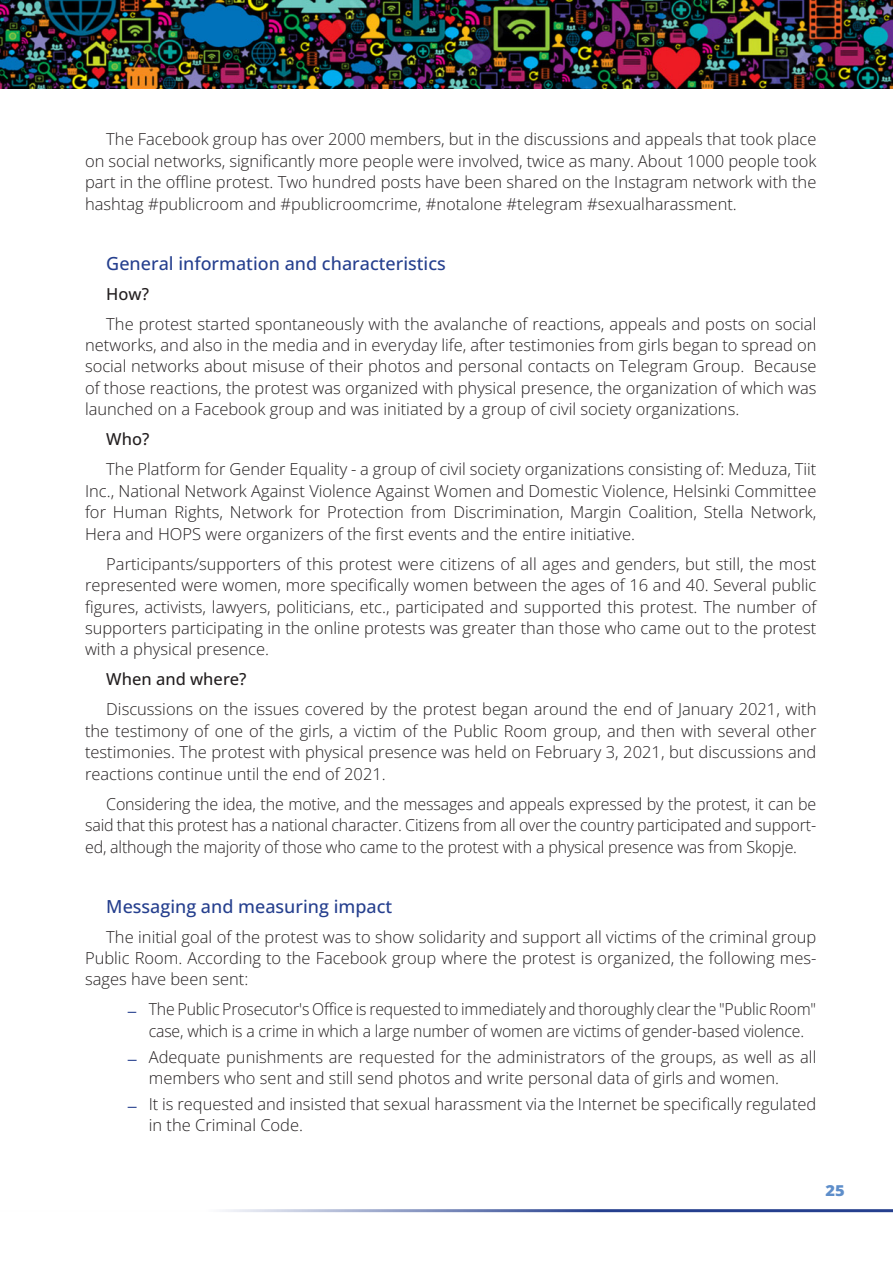
<style>
.page{position:relative;width:893px;height:1263px;background:#fff}
.page>*{position:absolute;margin:0;border:0;box-sizing:border-box;transform-origin:0 0}
.mal{font:500 18px "Open Sans";color:#253f8e}
.t1{font:300 16.5px/21.5px "Open Sans";color:#231f20;text-align:justify}
.t2{font:300 16.5px/21.5px "Open Sans";color:#231f20;text-align:center;scale:.96 1}
.t3{font:500 16.5px "Open Sans";color:#231f20}
.t4{font:800 15px "Open Sans";color:#5e8eca;scale:1.1 1}
.s1{font-weight:700;font-size:9.6px;color:#253f8e}
</style>
<div class="page">
<hr style="left:0;top:1209px;width:893px;height:3px;background:#253f8e">
<img style="left:0;top:0;width:893px;height:89px">
<p class="t1" style="left:85px;top:128px;width:733px;text-indent:21px">The Facebook group has over 2000 members, but in the discussions and appeals that took place on social networks, significantly more people were involved, twice as many. About 1000 people took part in the offline protest. Two hundred posts have been shared on the Instagram network with the hashtag #publicroom and #publicroomcrime, #notalone #telegram #sexualharassment.</p>
<p class="mal" style="left:106px;top:251px;width:341px">General information and characteristics</p>
<p class="t3" style="left:106px;top:282px;width:44px">How?</p>
<p class="t1" style="left:85px;top:312px;width:733px;text-indent:21px">The protest started spontaneously with the avalanche of reactions, appeals and posts on social networks, and also in the media and in everyday life, after testimonies from girls began to spread on social networks about misuse of their photos and personal contacts on Telegram Group. Because of those reactions, the protest was organized with physical presence, the organization of which was launched on a Facebook group and was initiated by a group of civil society organizations.</p>
<p class="t3" style="left:106px;top:428px;width:45px">Who?</p>
<p class="t1" style="left:85px;top:458px;width:733px;text-indent:21px">The Platform for Gender Equality - a group of civil society organizations consisting of: Meduza, Tiit Inc., National Network Against Violence Against Women and Domestic Violence, Helsinki Committee for Human Rights, Network for Protection from Discrimination, Margin Coalition, Stella Network, Hera and HOPS were organizers of the first events and the entire initiative.</p>
<p class="t1" style="left:85px;top:552px;width:733px;text-indent:21px">Participants/supporters of this protest were citizens of all ages and genders, but still, the most represented were women, more specifically women between the ages of 16 and 40. Several public figures, activists, lawyers, politicians, etc., participated and supported this protest. The number of supporters participating in the online protests was greater than those who came out to the protest with a physical presence.</p>
<p class="t3" style="left:106px;top:668px;width:142px">When and where?</p>
<p class="t1" style="left:85px;top:698px;width:733px;text-indent:21px">Discussions on the issues covered by the protest began around the end of January 2021, with the testimony of one of the girls, a victim of the Public Room group, and then with several other testimonies. The protest with physical presence was held on February 3, 2021, but discussions and reactions continue until the end of 2021.</p>
<p class="t1" style="left:85px;top:792px;width:733px;text-indent:21px">Considering the idea, the motive, and the messages and appeals expressed by the protest, it can be said that this protest has a national character. Citizens from all over the country participated and support&shy;ed, although the majority of those who came to the protest with a physical presence was from Skopje.</p>
<p class="mal" style="left:106px;top:894px;width:287px">Messaging and measuring impact</p>
<p class="t1" style="left:85px;top:925px;width:733px;text-indent:21px">The initial goal of the protest was to show solidarity and support all victims of the criminal group Public Room. According to the Facebook group where the protest is organized, the following mes&shy;sages have been sent:</p>
<p class="t2" style="left:128px;top:998px;width:719px"><span class="s1">—</span> The Public Prosecutor's Office is requested to immediately and thoroughly clear the "Public Room" case, which is a crime in which a large number of women are victims of gender-based violence.</p>
<p class="t1" style="left:149px;top:1045px;width:669px;text-indent:-21px"><span class="s1">—</span> Adequate punishments are requested for the administrators of the groups, as well as all members who sent and still send photos and write personal data of girls and women.</p>
<p class="t1" style="left:149px;top:1092px;width:669px;text-indent:-21px"><span class="s1">—</span> It is requested and insisted that sexual harassment via the Internet be specifically regulated in the Criminal Code.</p>
<p class="t4" style="left:825px;top:1181px;width:19px">25</p>
</div>
